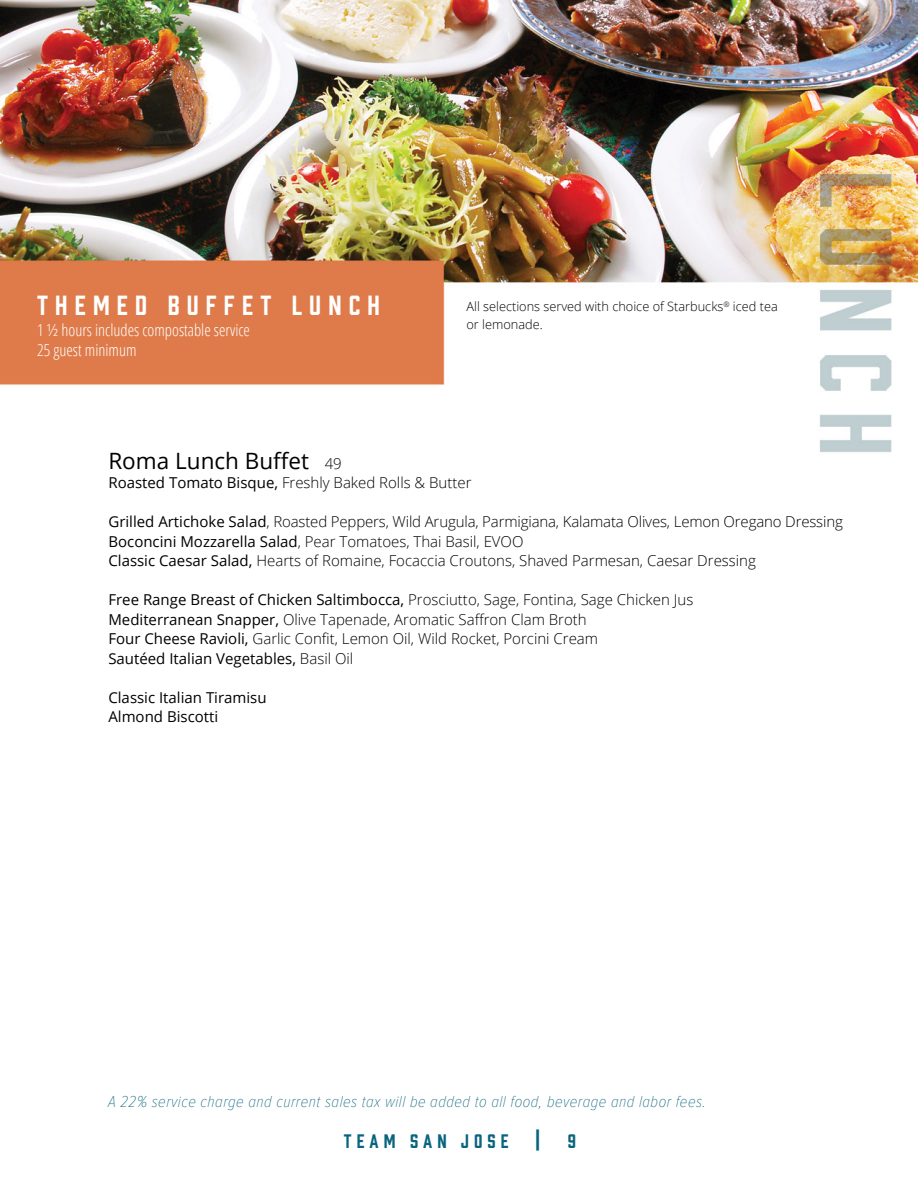
<style>
.page{position:relative;width:918px;height:1188px;background:#fff}
.page>*{position:absolute;margin:0;border:0;box-sizing:border-box;transform-origin:0 0}
.t1{font:25.5px "Prohibition";letter-spacing:.28em;color:#fff}
.t2{font:22.5px "Open Sans";color:#000}
.t3{font:21px "Prohibition";color:#09657e}
.t4{font:18px "Prohibition";letter-spacing:.28em;color:#09657e}
.t5{font:italic 100 condensed 16.5px "Proxima Nova";letter-spacing:.03em;color:#09657e}
.t6{font:300 condensed 16.5px/20.2px "Open Sans";color:#fff}
.t7{font:300 15px/19.5px "Open Sans";color:#000}
.t8{font:15px/19.5px "Open Sans";color:#000}
.t9{font:300 12.75px/18px "Open Sans";color:#000}
.s1{font-weight:300;font-size:15px}
.s2{font-weight:400}
</style>
<div class="page">
<img style="left:0;top:0;width:918px;height:453px">
<h1 class="t1" style="left:37px;top:288px;width:344px">THEMED BUFFET LUNCH</h1>
<p class="t6" style="left:37px;top:319px;width:214px">1 ½ hours includes compostable service<br>25 guest minimum</p>
<p class="t9" style="left:466px;top:297px;width:313px">All selections served with choice of Starbucks<sup>®</sup> iced tea or lemonade.</p>
<h2 class="t2" style="left:108px;top:445px;width:235px">Roma Lunch Buffet <span class="s1">49</span></h2>
<p class="t7" style="left:108px;top:472px;width:365px"><span class="s2">Roasted Tomato Bisque,</span> Freshly Baked Rolls &amp; Butter</p>
<p class="t7" style="left:108px;top:511px;width:736px"><span class="s2">Grilled Artichoke Salad</span>, Roasted Peppers, Wild Arugula, Parmigiana, Kalamata Olives, Lemon Oregano Dressing<br><span class="s2">Boconcini Mozzarella Salad</span>, Pear Tomatoes, Thai Basil, EVOO<br><span class="s2">Classic Caesar Salad,</span> Hearts of Romaine, Focaccia Croutons, Shaved Parmesan, Caesar Dressing</p>
<p class="t7" style="left:108px;top:589px;width:586px"><span class="s2">Free Range Breast of Chicken Saltimbocca,</span> Prosciutto, Sage, Fontina, Sage Chicken Jus <span class="s2">Mediterranean Snapper,</span> Olive Tapenade, Aromatic Saffron Clam Broth<br><span class="s2">Four Cheese Ravioli,</span> Garlic Confit, Lemon Oil, Wild Rocket, Porcini Cream<br><span class="s2">Sautéed Italian Vegetables,</span> Basil Oil</p>
<p class="t8" style="left:108px;top:687px;width:160px">Classic Italian Tiramisu<br>Almond Biscotti</p>
<p class="t5" style="left:108px;top:1092px;width:600px">A 22% service charge and current sales tax will be added to all food, beverage and labor fees.</p>
<p class="t4" style="left:344px;top:1129px;width:166px">TEAM SAN JOSE</p>
<h3 class="t3" style="left:535px;top:1126px;width:6px">|</h3>
<p class="t4" style="left:568px;top:1129px;width:10px">9</p>
</div>
